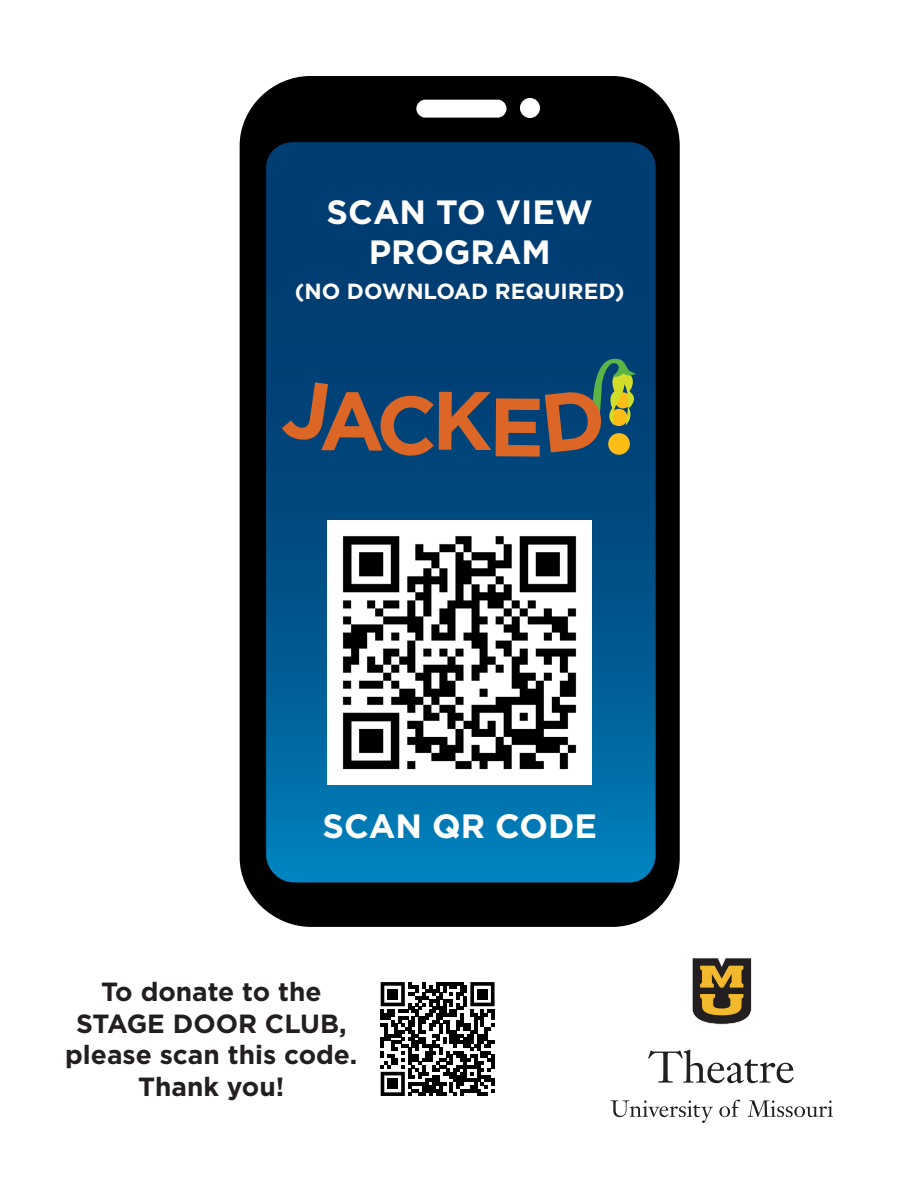
<style>
.page{position:relative;width:918px;height:1188px;background:#fff}
.page>*{position:absolute;margin:0;border:0;box-sizing:border-box;transform-origin:0 0}
.t1{font:700 33.75px "Gotham";color:#fff}
.t2{font:700 26.25px "Gotham";color:#231f20}
.t3{font:700 21.9px "Gotham";color:#fff}
</style>
<div class="page">
<svg style="left:692px;top:958px;width:60px;height:67px;background:#796539"></svg>
<svg style="left:611px;top:1100px;width:102px;height:23px"></svg>
<svg style="left:719px;top:1100px;width:21px;height:17px"></svg>
<svg style="left:747px;top:1100px;width:86px;height:17px"></svg>
<svg style="left:648px;top:1050px;width:146px;height:33px"></svg>
<svg style="left:381px;top:982px;width:114px;height:114px"></svg>
<div style="left:388px;top:989px;width:10px;height:10px;background:#000"></div>
<div style="left:477px;top:989px;width:11px;height:10px;background:#000"></div>
<div style="left:388px;top:1079px;width:10px;height:10px;background:#000"></div>
<svg style="left:240px;top:76px;width:440px;height:851px;background:#063d62"></svg>
<img style="left:328px;top:521px;width:264px;height:264px">
<svg style="left:282px;top:356px;width:354px;height:101px;background:#42515d"></svg>
<p class="t1" style="left:327px;top:189px;width:268px">SCAN TO VIEW</p>
<p class="t1" style="left:369px;top:230px;width:184px">PROGRAM</p>
<p class="t3" style="left:295px;top:276px;width:332px">(NO DOWNLOAD REQUIRED)</p>
<p class="t1" style="left:322px;top:803px;width:276px">SCAN QR CODE</p>
<p class="t2" style="left:101px;top:975px;width:222px">To donate to the</p>
<p class="t2" style="left:76px;top:1006px;width:272px">STAGE DOOR CLUB,</p>
<p class="t2" style="left:65px;top:1038px;width:294px">please scan this code.</p>
<p class="t2" style="left:138px;top:1069px;width:148px">Thank you!</p>
</div>
